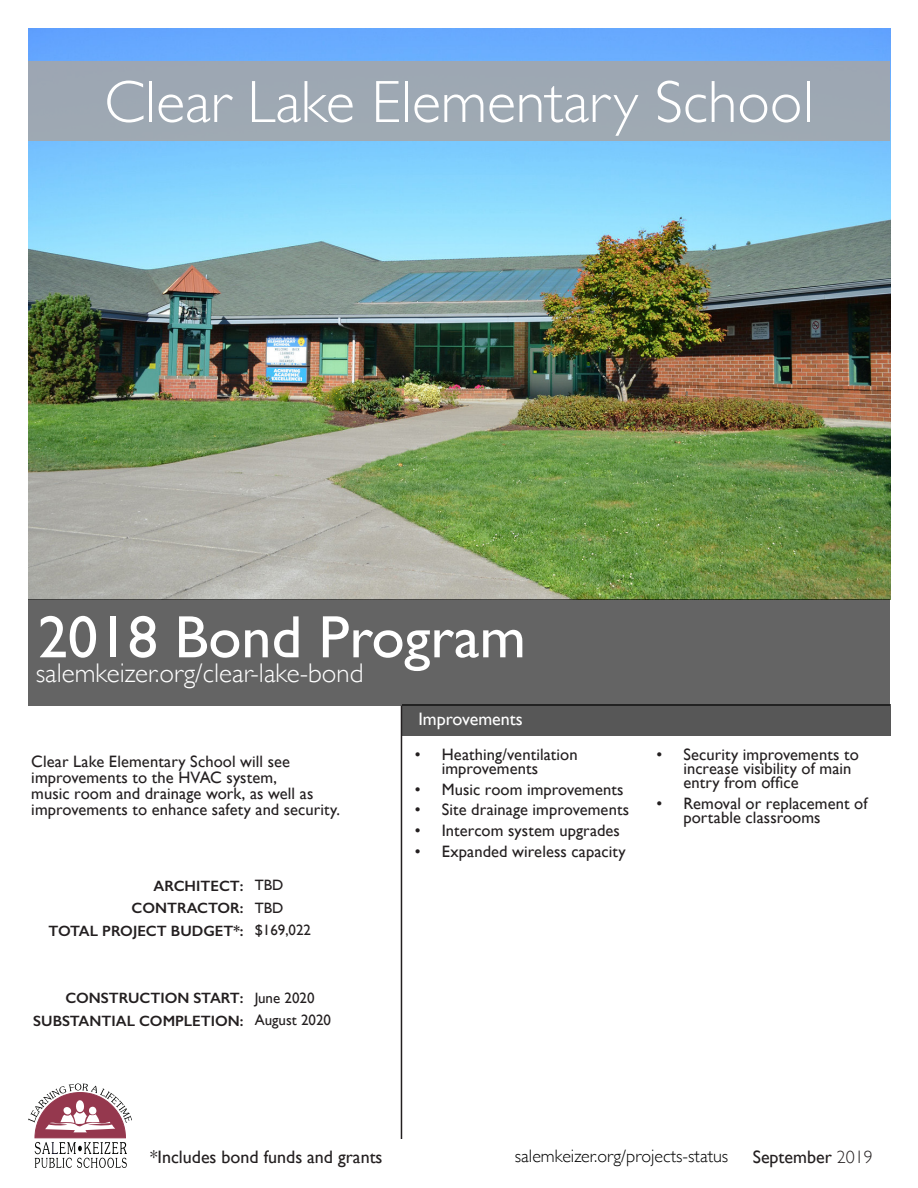
<style>
.page{position:relative;width:918px;height:1188px;background:#fff}
.page>*{position:absolute;margin:0;border:0;box-sizing:border-box;transform-origin:0 0}
.t1{font:300 60px "Gill Sans";color:#fff}
.t2{font:60px "Gill Sans";color:#fff}
.t3{font:300 27px "Gill Sans";color:#fff}
.t4{font:18px "Gill Sans";color:#231f20}
.t5{font:300 18px "Gill Sans";color:#000}
.t6{font:18px "Gill Sans";color:#fff}
.P_Body_1a_-_Roman_9{font:16.5px/14.2px "Gill Sans";letter-spacing:.005em;color:#231f20}
.t7{font:600 15px "Gill Sans";color:#231f20}
.t8{font:15px "Gill Sans";color:#231f20}
.s1{font-weight:300}
</style>
<div class="page">
<img style="left:29px;top:29px;width:861px;height:570px">
<div style="left:29px;top:599px;width:861px;height:107px;background:#646464"></div>
<div style="left:402px;top:705px;width:489px;height:31px;background:#575757"></div>
<hr style="left:401px;top:706px;width:1px;height:433px;background:#231f20">
<svg style="left:28px;top:1083px;width:104px;height:85px"></svg>
<div style="left:29px;top:62px;width:861px;height:79px;background:#9ea8b3"></div>
<p class="t1" style="left:104px;top:55px;width:711px">Clear Lake Elementary School</p>
<p class="t2" style="left:38px;top:602px;width:490px">2018 Bond Program</p>
<p class="t3" style="left:36px;top:652px;width:329px">salemkeizer.org/clear-lake-bond</p>
<p class="t6" style="left:418px;top:709px;width:106px">Improvements</p>
<p class="P_Body_1a_-_Roman_9" style="left:31px;top:754px;width:310px;line-height:15.8px">Clear Lake Elementary School will see improvements to the HVAC system,<br>music room and drainage work, as well as improvements to enhance safety and security.</p>
<p class="P_Body_1a_-_Roman_9" style="left:442px;top:747px;width:137px;text-indent:-27px">• Heathing/ventilation improvements</p>
<p class="P_Body_1a_-_Roman_9" style="left:415px;top:782px;width:210px">• Music room improvements</p>
<p class="P_Body_1a_-_Roman_9" style="left:415px;top:802px;width:216px">• Site drainage improvements</p>
<p class="P_Body_1a_-_Roman_9" style="left:415px;top:823px;width:207px">• Intercom system upgrades</p>
<p class="P_Body_1a_-_Roman_9" style="left:415px;top:844px;width:213px">• Expanded wireless capacity</p>
<p class="t7" style="left:154px;top:876px;width:91px">ARCHITECT:</p>
<p class="t7" style="left:132px;top:899px;width:113px">CONTRACTOR:</p>
<p class="t7" style="left:49px;top:921px;width:196px">TOTAL PROJECT BUDGET*:</p>
<p class="t8" style="left:255px;top:876px;width:30px">TBD</p>
<p class="t8" style="left:255px;top:899px;width:30px">TBD</p>
<p class="t8" style="left:255px;top:921px;width:58px">$169,022</p>
<p class="t7" style="left:66px;top:989px;width:180px">CONSTRUCTION START:</p>
<p class="t7" style="left:33px;top:1011px;width:212px">SUBSTANTIAL COMPLETION:</p>
<p class="t8" style="left:255px;top:989px;width:61px">June 2020</p>
<p class="t8" style="left:255px;top:1011px;width:78px">August 2020</p>
<p class="P_Body_1a_-_Roman_9" style="left:683px;top:747px;width:177px;text-indent:-27px">• Security improvements to increase visibility of main entry from office</p>
<p class="P_Body_1a_-_Roman_9" style="left:683px;top:796px;width:186px;text-indent:-27px">• Removal or replacement of portable classrooms</p>
<p class="t4" style="left:150px;top:1146px;width:234px">*Includes bond funds and grants</p>
<p class="t5" style="left:515px;top:1142px;width:215px">salemkeizer.org/projects-status</p>
<p class="t4" style="left:753px;top:1146px;width:122px">September <span class="s1">2019</span></p>
</div>
